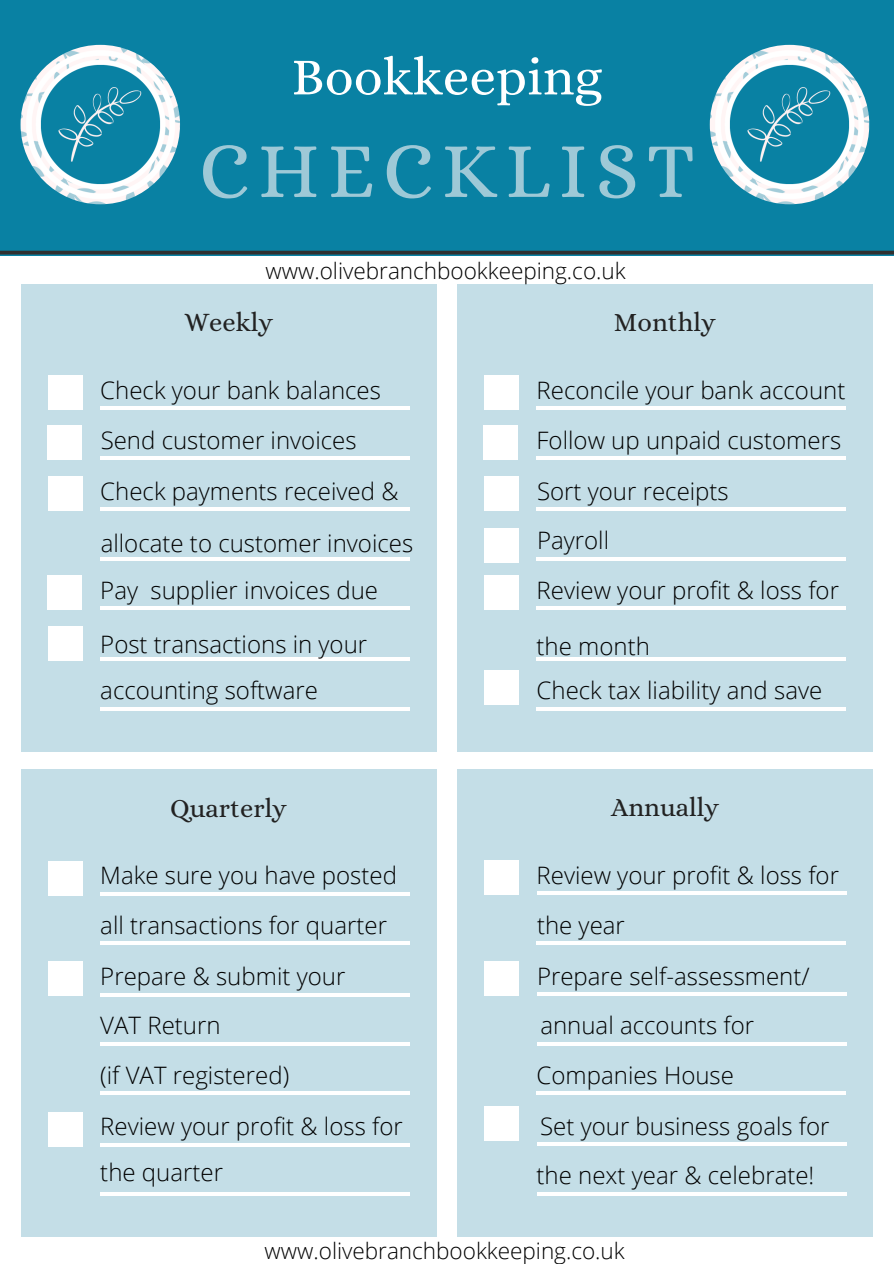
<style>
.page{position:relative;width:894px;height:1264px;background:#fff}
.page>*{position:absolute;margin:0;border:0;box-sizing:border-box;transform-origin:0 0}
.t1{font:79.5px "Alice";letter-spacing:.1em;color:#9ec9d7}
.t2{font:52.95px "Alice";color:#fff}
.t3{font:26.55px "Alice";color:#222}
.t4{font:300 24px "Open Sans";color:#000}
.t5{font:300 22.5px "Open Sans";color:#000}
</style>
<div class="page">
<div style="left:0;top:0;width:893px;height:256px;background:#0981a3"></div>
<svg style="left:0;top:250px;width:893px;height:5px;background:#26434b"></svg>
<div style="left:22px;top:284px;width:414px;height:467px;background:#c4dee7"></div>
<div style="left:48px;top:375px;width:34px;height:35px;background:#fff"></div>
<div style="left:47px;top:425px;width:35px;height:35px;background:#fff"></div>
<div style="left:48px;top:476px;width:34px;height:35px;background:#fff"></div>
<div style="left:47px;top:575px;width:35px;height:35px;background:#fff"></div>
<div style="left:48px;top:626px;width:34px;height:35px;background:#fff"></div>
<hr style="left:101px;top:406px;width:309px;height:4px;background:#fff">
<hr style="left:100px;top:456px;width:309px;height:3px;background:#fff">
<hr style="left:101px;top:507px;width:309px;height:4px;background:#fff">
<hr style="left:100px;top:557px;width:310px;height:3px;background:#fff">
<hr style="left:100px;top:606px;width:309px;height:3px;background:#fff">
<hr style="left:101px;top:657px;width:309px;height:4px;background:#fff">
<hr style="left:100px;top:707px;width:310px;height:3px;background:#fff">
<div style="left:457px;top:284px;width:415px;height:467px;background:#c4dee7"></div>
<div style="left:484px;top:375px;width:34px;height:35px;background:#fff"></div>
<div style="left:483px;top:425px;width:35px;height:35px;background:#fff"></div>
<div style="left:484px;top:476px;width:34px;height:35px;background:#fff"></div>
<div style="left:484px;top:575px;width:34px;height:35px;background:#fff"></div>
<hr style="left:536px;top:406px;width:309px;height:4px;background:#fff">
<hr style="left:536px;top:456px;width:309px;height:3px;background:#fff">
<hr style="left:536px;top:507px;width:309px;height:4px;background:#fff">
<hr style="left:536px;top:557px;width:309px;height:3px;background:#fff">
<hr style="left:536px;top:606px;width:309px;height:3px;background:#fff">
<hr style="left:536px;top:657px;width:309px;height:4px;background:#fff">
<hr style="left:536px;top:707px;width:309px;height:3px;background:#fff">
<div style="left:458px;top:769px;width:414px;height:467px;background:#c4dee7"></div>
<div style="left:484px;top:860px;width:34px;height:35px;background:#fff"></div>
<div style="left:484px;top:961px;width:34px;height:35px;background:#fff"></div>
<div style="left:484px;top:1106px;width:34px;height:34px;background:#fff"></div>
<hr style="left:537px;top:891px;width:309px;height:4px;background:#fff">
<hr style="left:536px;top:941px;width:309px;height:3px;background:#fff">
<hr style="left:537px;top:992px;width:309px;height:3px;background:#fff">
<hr style="left:536px;top:1042px;width:309px;height:3px;background:#fff">
<hr style="left:536px;top:1091px;width:309px;height:3px;background:#fff">
<hr style="left:537px;top:1142px;width:309px;height:4px;background:#fff">
<hr style="left:536px;top:1192px;width:309px;height:3px;background:#fff">
<div style="left:21px;top:769px;width:415px;height:467px;background:#c4dee7"></div>
<div style="left:48px;top:860px;width:34px;height:35px;background:#fff"></div>
<div style="left:48px;top:961px;width:34px;height:35px;background:#fff"></div>
<div style="left:48px;top:1111px;width:34px;height:35px;background:#fff"></div>
<hr style="left:100px;top:892px;width:309px;height:3px;background:#fff">
<hr style="left:100px;top:941px;width:309px;height:3px;background:#fff">
<svg style="left:100px;top:993px;width:310px;height:3px"></svg>
<hr style="left:100px;top:1042px;width:309px;height:3px;background:#fff">
<hr style="left:100px;top:1091px;width:309px;height:4px;background:#fff">
<svg style="left:100px;top:1143px;width:310px;height:3px"></svg>
<hr style="left:100px;top:1192px;width:309px;height:3px;background:#fff">
<img style="left:21px;top:45px;width:159px;height:159px;border-radius:50%">
<img style="left:709px;top:45px;width:160px;height:159px;border-radius:50%">
<div style="left:484px;top:670px;width:34px;height:35px;background:#fff"></div>
<div style="left:484px;top:528px;width:34px;height:34px;background:#fff"></div>
<p class="t2" style="left:292px;top:46px;width:312px">Bookkeeping</p>
<p class="t1" style="left:199px;top:124px;width:497px">CHECKLIST</p>
<p class="t5" style="left:265px;top:255px;width:361px">www.olivebranchbookkeeping.co.uk</p>
<p class="t3" style="left:184px;top:307px;width:90px">Weekly</p>
<p class="t3" style="left:613px;top:307px;width:103px">Monthly</p>
<p class="t4" style="left:100px;top:373px;width:282px">Check your bank balances</p>
<p class="t4" style="left:101px;top:423px;width:257px">Send customer invoices</p>
<p class="t4" style="left:100px;top:474px;width:299px">Check payments received &amp;</p>
<p class="t4" style="left:101px;top:526px;width:314px">allocate to customer invoices</p>
<p class="t4" style="left:100px;top:573px;width:279px">Pay supplier invoices due</p>
<p class="t4" style="left:100px;top:627px;width:268px">Post transactions in your</p>
<p class="t4" style="left:100px;top:673px;width:219px">accounting software</p>
<p class="t4" style="left:536px;top:373px;width:310px">Reconcile your bank account</p>
<p class="t4" style="left:536px;top:423px;width:306px">Follow up unpaid customers</p>
<p class="t4" style="left:537px;top:474px;width:193px">Sort your receipts</p>
<p class="t4" style="left:537px;top:523px;width:74px">Payroll</p>
<p class="t4" style="left:536px;top:573px;width:304px">Review your profit &amp; loss for</p>
<p class="t4" style="left:536px;top:629px;width:115px">the month</p>
<p class="t4" style="left:536px;top:673px;width:287px">Check tax liability and save</p>
<p class="t3" style="left:170px;top:792px;width:118px">Quarterly</p>
<p class="t3" style="left:611px;top:792px;width:109px">Annually</p>
<p class="t4" style="left:100px;top:858px;width:298px">Make sure you have posted</p>
<p class="t4" style="left:100px;top:908px;width:288px">all transactions for quarter</p>
<p class="t4" style="left:100px;top:959px;width:246px">Prepare &amp; submit your</p>
<p class="t4" style="left:100px;top:1008px;width:122px">VAT Return</p>
<p class="t4" style="left:100px;top:1058px;width:190px">(if VAT registered)</p>
<p class="t4" style="left:100px;top:1109px;width:304px">Review your profit &amp; loss for</p>
<p class="t4" style="left:100px;top:1155px;width:124px">the quarter</p>
<p class="t4" style="left:536px;top:858px;width:304px">Review your profit &amp; loss for</p>
<p class="t4" style="left:537px;top:908px;width:89px">the year</p>
<p class="t4" style="left:537px;top:959px;width:274px">Prepare self-assessment/</p>
<p class="t4" style="left:540px;top:1008px;width:215px">annual accounts for</p>
<p class="t4" style="left:536px;top:1058px;width:199px">Companies House</p>
<p class="t4" style="left:540px;top:1109px;width:291px">Set your business goals for</p>
<p class="t4" style="left:536px;top:1157px;width:279px">the next year &amp; celebrate!</p>
<p class="t5" style="left:264px;top:1234px;width:361px">www.olivebranchbookkeeping.co.uk</p>
</div>
